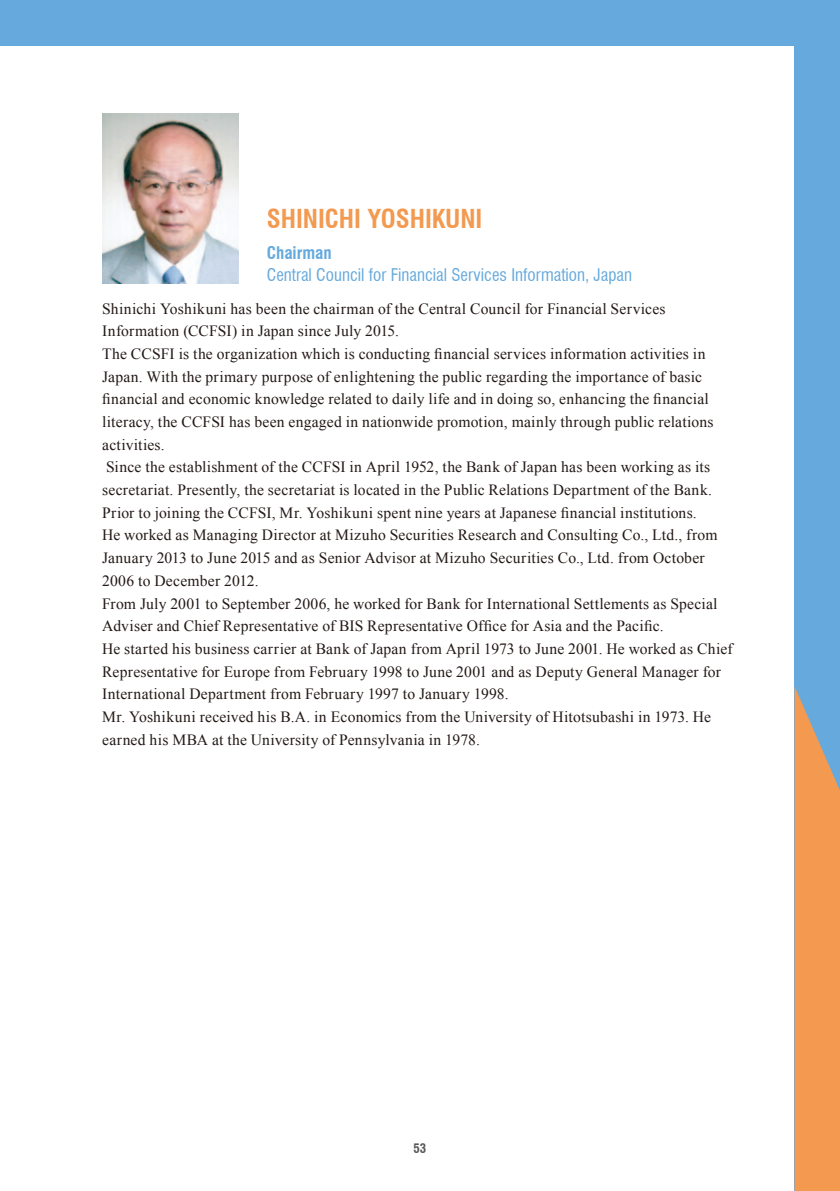
<style>
.page{position:relative;width:840px;height:1191px;background:#fff}
.page>*{position:absolute;margin:0;border:0;box-sizing:border-box;transform-origin:0 0}
.t1{font:700 condensed 25.6px "Swiss 721 BT";color:#f39a50}
.t2{font:condensed 17px "Swiss 721 BT";color:#6ad}
.t3{font:700 condensed 17px "Swiss 721 BT";color:#6ad}
.t4{font:15.6px/22.6px "Times New Roman";letter-spacing:.015em;color:#231916}
.t5{font:700 condensed 12.8px "Swiss 721 BT";color:#595857}
</style>
<div class="page">
<div style="left:794px;top:0;width:45px;height:1191px;background:#6ad"></div>
<div style="left:0;top:0;width:839px;height:45px;background:#6ad"></div>
<svg style="left:794px;top:686px;width:45px;height:505px;background:#dc9c66"></svg>
<img style="left:102px;top:113px;width:136px;height:170px">
<h1 class="t1" style="left:266px;top:203px;width:217px">SHINICHI YOSHIKUNI</h1>
<p class="t3" style="left:266px;top:242px;width:66px">Chairman</p>
<p class="t2" style="left:266px;top:265px;width:366px">Central Council for Financial Services Information, Japan</p>
<p class="t4" style="left:102px;top:297px;width:631px">Shinichi Yoshikuni has been the chairman of the Central Council for Financial Services Information (CCFSI) in Japan since July 2015.<br>The CCSFI is the organization which is conducting financial services information activities in Japan. With the primary purpose of enlightening the public regarding the importance of basic financial and economic knowledge related to daily life and in doing so, enhancing the financial literacy, the CCFSI has been engaged in nationwide promotion, mainly through public relations activities.<br>Since the establishment of the CCFSI in April 1952, the Bank of Japan has been working as its secretariat. Presently, the secretariat is located in the Public Relations Department of the Bank.<br>Prior to joining the CCFSI, Mr. Yoshikuni spent nine years at Japanese financial institutions.<br>He worked as Managing Director at Mizuho Securities Research and Consulting Co., Ltd., from January 2013 to June 2015 and as Senior Advisor at Mizuho Securities Co., Ltd. from October 2006 to December 2012.<br>From July 2001 to September 2006, he worked for Bank for International Settlements as Special Adviser and Chief Representative of BIS Representative Office for Asia and the Pacific.<br>He started his business carrier at Bank of Japan from April 1973 to June 2001. He worked as Chief Representative for Europe from February 1998 to June 2001 and as Deputy General Manager for International Department from February 1997 to January 1998.<br>Mr. Yoshikuni received his B.A. in Economics from the University of Hitotsubashi in 1973. He earned his MBA at the University of Pennsylvania in 1978.</p>
<p class="t5" style="left:413px;top:1141px;width:14px">53</p>
</div>
